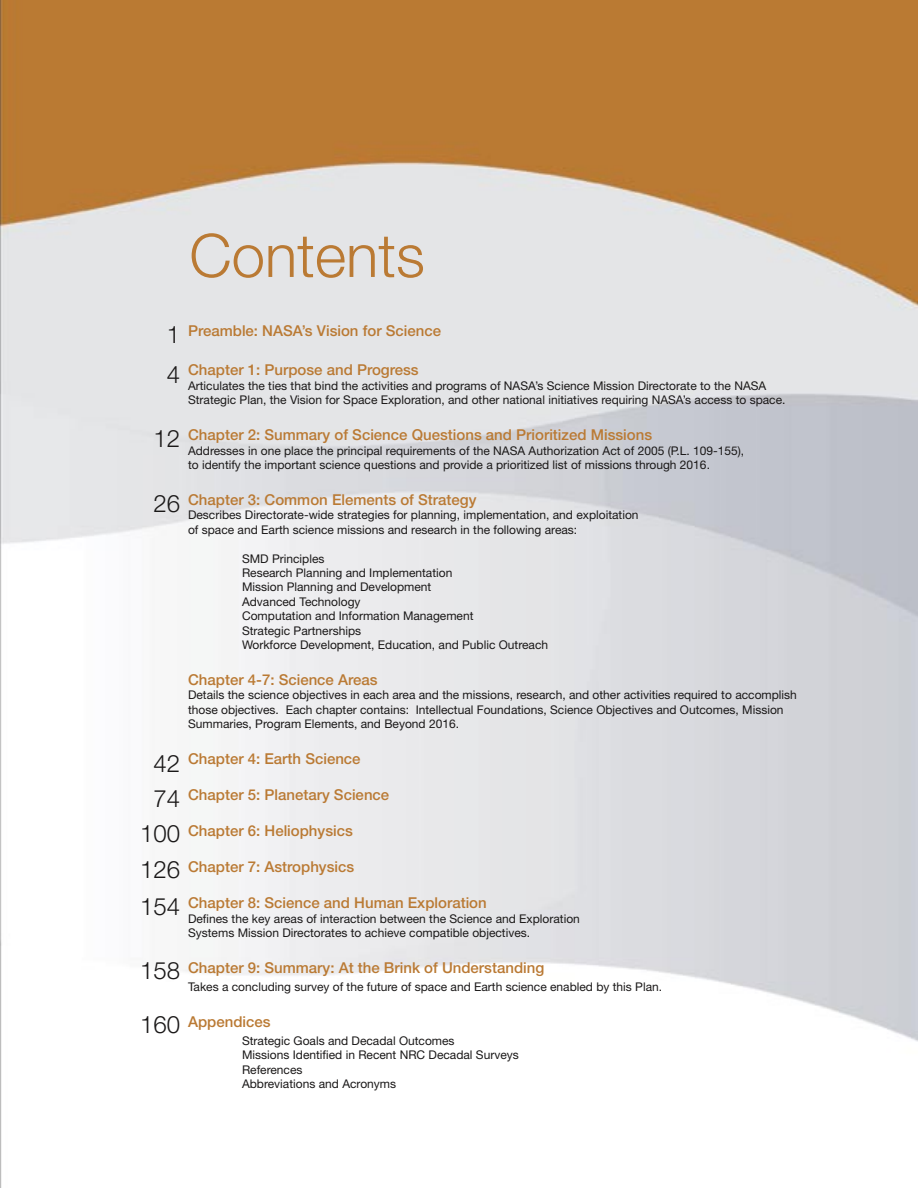
<style>
.page{position:relative;width:918px;height:1188px;background:#fff}
.page>*{position:absolute;margin:0;border:0;box-sizing:border-box;transform-origin:0 0}
.t1{font:300 60px "Helvetica Neue";color:#ba7a34}
.t2{font:300 24px "Helvetica Neue";color:#1a1818}
.t3{font:500 15px "Helvetica Neue";color:#ba7a34}
.t4{font:12px/14.4px "Helvetica Neue";color:#1a1818}
</style>
<div class="page">
<img style="left:0;top:0;width:918px;height:1188px">
<h1 class="t1" style="left:189px;top:219px;width:237px">Contents</h1>
<p class="t2" style="left:167px;top:320px;width:15px">1</p>
<p class="t3" style="left:188px;top:322px;width:255px">Preamble: NASA’s Vision for Science</p>
<p class="t3" style="left:188px;top:361px;width:232px">Chapter 1: Purpose and Progress</p>
<p class="t2" style="left:167px;top:360px;width:15px">4</p>
<p class="t4" style="left:188px;top:378px;width:599px">Articulates the ties that bind the activities and programs of NASA’s Science Mission Directorate to the NASA<br>Strategic Plan, the Vision for Space Exploration, and other national initiatives requiring NASA’s access to space.</p>
<p class="t3" style="left:188px;top:426px;width:466px">Chapter 2: Summary of Science Questions and Prioritized Missions</p>
<p class="t2" style="left:153px;top:424px;width:28px">12</p>
<p class="t4" style="left:188px;top:443px;width:558px">Addresses in one place the principal requirements of the NASA Authorization Act of 2005 (P.L. 109-155), to identify the important science questions and provide a prioritized list of missions through 2016.</p>
<p class="t3" style="left:188px;top:491px;width:290px">Chapter 3: Common Elements of Strategy</p>
<p class="t2" style="left:153px;top:489px;width:28px">26</p>
<p class="t4" style="left:188px;top:508px;width:452px">Describes Directorate-wide strategies for planning, implementation, and exploitation of space and Earth science missions and research in the following areas:</p>
<p class="t4" style="left:242px;top:551px;width:308px">SMD Principles<br>Research Planning and Implementation<br>Mission Planning and Development<br>Advanced Technology<br>Computation and Information Management<br>Strategic Partnerships<br>Workforce Development, Education, and Public Outreach</p>
<p class="t3" style="left:188px;top:671px;width:191px">Chapter 4-7: Science Areas</p>
<p class="t4" style="left:188px;top:688px;width:610px">Details the science objectives in each area and the missions, research, and other activities required to accomplish those objectives. Each chapter contains: Intellectual Foundations, Science Objectives and Outcomes, Mission<br>Summaries, Program Elements, and Beyond 2016.</p>
<p class="t3" style="left:188px;top:750px;width:174px">Chapter 4: Earth Science</p>
<p class="t2" style="left:153px;top:749px;width:28px">42</p>
<p class="t2" style="left:153px;top:783px;width:28px">74</p>
<p class="t3" style="left:188px;top:786px;width:203px">Chapter 5: Planetary Science</p>
<p class="t2" style="left:140px;top:819px;width:42px">100</p>
<p class="t3" style="left:188px;top:822px;width:166px">Chapter 6: Heliophysics</p>
<p class="t2" style="left:140px;top:855px;width:42px">126</p>
<p class="t3" style="left:188px;top:858px;width:168px">Chapter 7: Astrophysics</p>
<p class="t3" style="left:188px;top:894px;width:300px">Chapter 8: Science and Human Exploration</p>
<p class="t2" style="left:140px;top:892px;width:42px">154</p>
<p class="t4" style="left:188px;top:911px;width:393px">Defines the key areas of interaction between the Science and Exploration<br>Systems Mission Directorates to achieve compatible objectives.</p>
<p class="t2" style="left:140px;top:956px;width:42px">158</p>
<p class="t3" style="left:188px;top:959px;width:358px">Chapter 9: Summary: At the Brink of Understanding</p>
<p class="t4" style="left:188px;top:979px;width:476px">Takes a concluding survey of the future of space and Earth science enabled by this Plan.</p>
<p class="t2" style="left:140px;top:1010px;width:42px">160</p>
<p class="t3" style="left:188px;top:1013px;width:84px">Appendices</p>
<p class="t4" style="left:242px;top:1033px;width:278px">Strategic Goals and Decadal Outcomes<br>Missions Identified in Recent NRC Decadal Surveys<br>References<br>Abbreviations and Acronyms</p>
</div>
